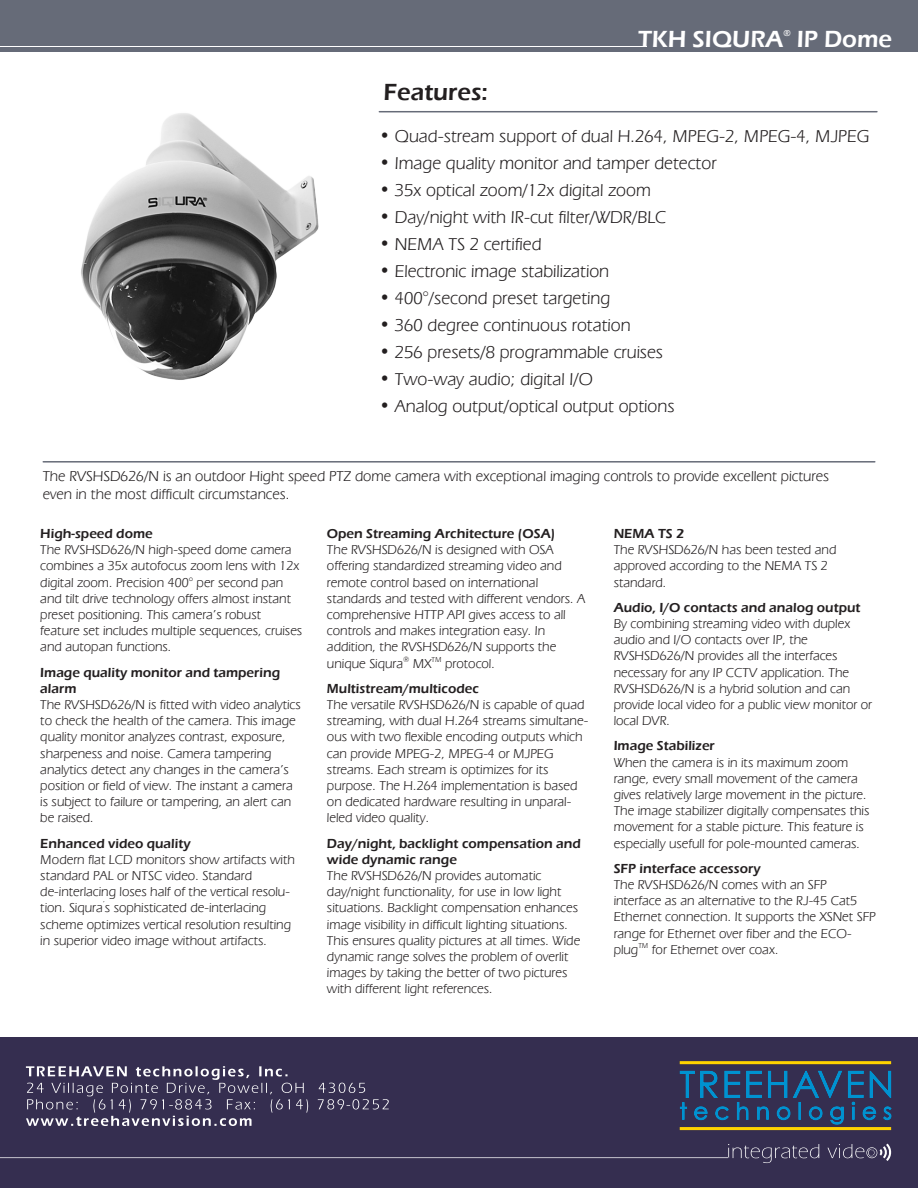
<style>
.page{position:relative;width:918px;height:1188px;background:#fff}
.page>*{position:absolute;margin:0;border:0;box-sizing:border-box;transform-origin:0 0}
.t1{font:600 24px "Eras ITC";color:#fff}
.t2{font:600 24px "Eras ITC";color:#231f20}
.t3{font:18px "Eras IT Cby BT";color:#231f20}
.t4{font:15px/18px "Eras IT Cby BT";color:#231f20}
.t5{font:13.5px/16.2px "Eras IT Cby BT";color:#231f20}
.t6{font:600 13.5px/16.2px "Eras ITC";color:#231f20}
.t7{font:600 9px "Eras ITC";color:#fff}
</style>
<div class="page">
<div style="left:0;top:1037px;width:918px;height:151px;background:#352e50"></div>
<svg style="left:0;top:1144px;width:892px;height:19px"></svg>
<svg style="left:680px;top:1071px;width:212px;height:54px"></svg>
<hr style="left:680px;top:1061px;width:211px;height:3px;background:#ffd200">
<hr style="left:680px;top:1127px;width:211px;height:3px;background:#ffd200">
<svg style="left:26px;top:1066px;width:363px;height:60px"></svg>
<div style="left:0;top:0;width:918px;height:52px;background:#666b78"></div>
<hr style="left:0;top:46px;width:647px;height:1px;background:#fff">
<hr style="left:379px;top:111px;width:498px;height:1px;background:#666b78">
<img style="left:81px;top:113px;width:238px;height:267px">
<hr style="left:43px;top:461px;width:832px;height:2px;background:#666b78">
<h1 class="t1" style="left:638px;top:25px;width:147px">TKH SIQURA</h1>
<p class="t7" style="left:784px;top:28px;width:9px">®</p>
<h1 class="t1" style="left:797px;top:25px;width:97px">IP Dome</h1>
<h1 class="t2" style="left:384px;top:79px;width:106px">Features:</h1>
<h2 class="t3" style="left:380px;top:125px;width:491px">• Quad-stream support of dual H.264, MPEG-2, MPEG-4, MJPEG</h2>
<h2 class="t3" style="left:380px;top:152px;width:338px">• Image quality monitor and tamper detector</h2>
<h2 class="t3" style="left:380px;top:179px;width:273px">• 35x optical zoom/12x digital zoom</h2>
<h2 class="t3" style="left:380px;top:206px;width:288px">• Day/night with IR-cut filter/WDR/BLC</h2>
<h2 class="t3" style="left:380px;top:233px;width:163px">• NEMA TS 2 certified</h2>
<h2 class="t3" style="left:380px;top:260px;width:231px">• Electronic image stabilization</h2>
<h2 class="t3" style="left:380px;top:287px;width:232px">• 400°/second preset targeting</h2>
<h2 class="t3" style="left:380px;top:314px;width:253px">• 360 degree continuous rotation</h2>
<h2 class="t3" style="left:380px;top:341px;width:285px">• 256 presets/8 programmable cruises</h2>
<h2 class="t3" style="left:380px;top:368px;width:215px">• Two-way audio; digital I/O</h2>
<h2 class="t3" style="left:380px;top:395px;width:296px">• Analog output/optical output options</h2>
<p class="t4" style="left:43px;top:467px;width:788px">The RVSHSD626/N is an outdoor Hight speed PTZ dome camera with exceptional imaging controls to provide excellent pictures even in the most difficult circumstances.</p>
<p class="t6" style="left:40px;top:526px;width:114px">High-speed dome</p>
<p class="t5" style="left:40px;top:541px;width:264px">The RVSHSD626/N high-speed dome camera combines a 35x autofocus zoom lens with 12x digital zoom. Precision 400° per second pan and tilt drive technology offers almost instant preset positioning. This camera’s robust feature set includes multiple sequences, cruises and autopan functions.</p>
<p class="t6" style="left:40px;top:664px;width:241px">Image quality monitor and tampering alarm</p>
<p class="t5" style="left:40px;top:696px;width:262px">The RVSHSD626/N is fitted with video analytics to check the health of the camera. This image quality monitor analyzes contrast, exposure, sharpeness and noise. Camera tampering analytics detect any changes in the camera’s position or field of view. The instant a camera is subject to failure or tampering, an alert can be raised.</p>
<p class="t6" style="left:40px;top:835px;width:152px">Enhanced video quality</p>
<p class="t5" style="left:40px;top:851px;width:256px">Modern flat LCD monitors show artifacts with standard PAL or NTSC video. Standard de-interlacing loses half of the vertical resolu&shy;tion. Siqura<sup>’</sup>s sophisticated de-interlacing scheme optimizes vertical resolution resulting in superior video image without artifacts.</p>
<p class="t6" style="left:327px;top:526px;width:230px">Open Streaming Architecture (OSA)</p>
<p class="t5" style="left:327px;top:541px;width:260px">The RVSHSD626/N is designed with OSA offering standardized streaming video and remote control based on international standards and tested with different vendors. A comprehensive HTTP API gives access to all controls and makes integration easy. In addition, the RVSHSD626/N supports the unique Siqura<sup>®</sup> MX<sup>TM</sup> protocol.</p>
<p class="t6" style="left:327px;top:680px;width:154px">Multistream/multicodec</p>
<p class="t5" style="left:327px;top:696px;width:263px">The versatile RVSHSD626/N is capable of quad streaming, with dual H.264 streams simultane&shy;ous with two flexible encoding outputs which can provide MPEG-2, MPEG-4 or MJPEG streams. Each stream is optimizes for its purpose. The H.264 implementation is based on dedicated hardware resulting in unparal&shy;leled video quality.</p>
<p class="t6" style="left:327px;top:835px;width:255px">Day/night, backlight compensation and wide dynamic range</p>
<p class="t5" style="left:327px;top:867px;width:255px">The RVSHSD626/N provides automatic day/night functionality, for use in low light situations. Backlight compensation enhances image visibility in difficult lighting situations.<br>This ensures quality pictures at all times. Wide dynamic range solves the problem of overlit images by taking the better of two pictures with different light references.</p>
<p class="t6" style="left:614px;top:526px;width:72px">NEMA TS 2</p>
<p class="t5" style="left:614px;top:541px;width:224px">The RVSHSD626/N has been tested and approved according to the NEMA TS 2 standard.</p>
<p class="t6" style="left:614px;top:599px;width:248px">Audio, I/O contacts and analog output</p>
<p class="t5" style="left:614px;top:615px;width:260px">By combining streaming video with duplex audio and I/O contacts over IP, the RVSHSD626/N provides all the interfaces necessary for any IP CCTV application. The RVSHSD626/N is a hybrid solution and can provide local video for a public view monitor or local DVR.</p>
<p class="t6" style="left:614px;top:738px;width:103px">Image Stabilizer</p>
<p class="t5" style="left:614px;top:754px;width:257px">When the camera is in its maximum zoom range, every small movement of the camera gives relatively large movement in the picture.<br>The image stabilizer digitally compensates this movement for a stable picture. This feature is especially usefull for pole-mounted cameras.</p>
<p class="t6" style="left:614px;top:860px;width:148px">SFP interface accessory</p>
<p class="t5" style="left:614px;top:876px;width:264px">The RVSHSD626/N comes with an SFP interface as an alternative to the RJ-45 Cat5<br>Ethernet connection. It supports the XSNet SFP range for Ethernet over fiber and the ECO&shy;plug<sup>TM</sup> for Ethernet over coax.</p>
</div>
